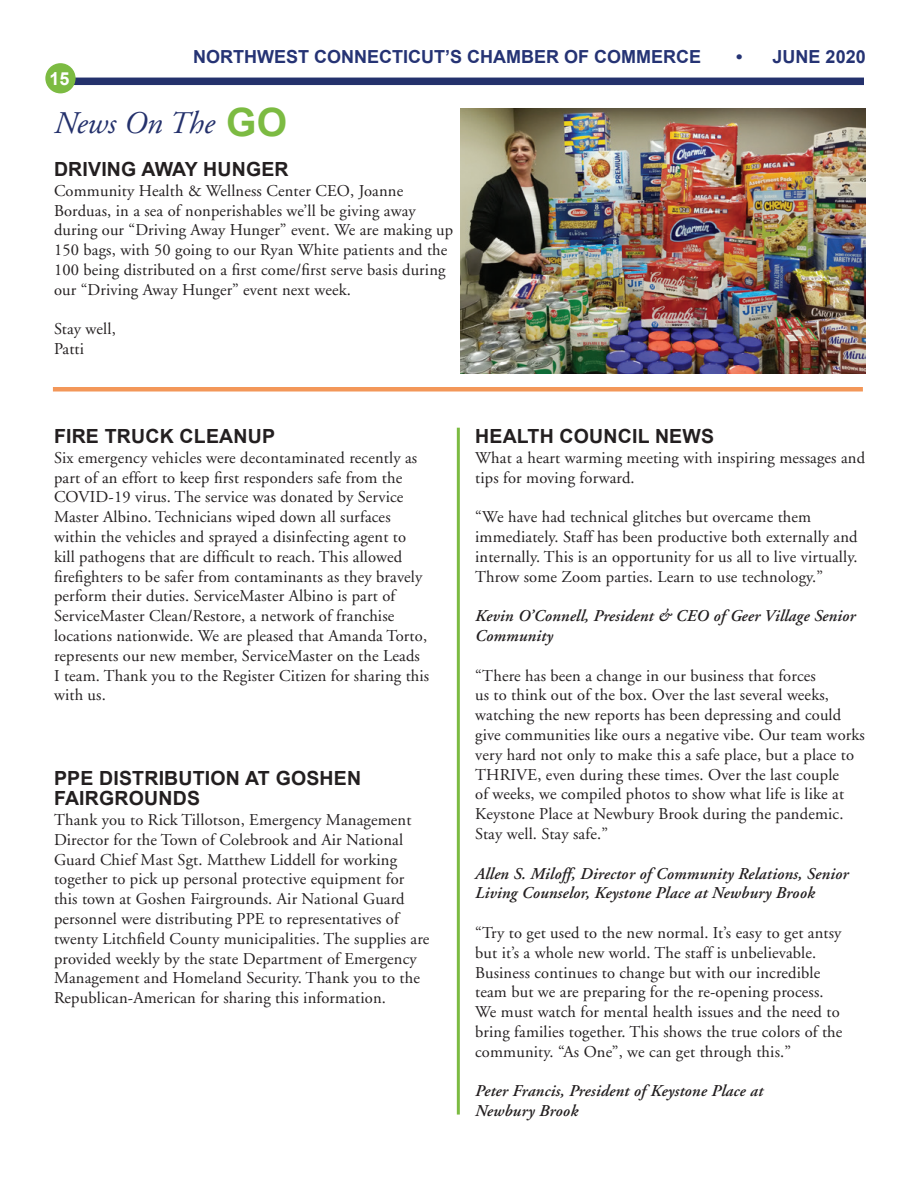
<style>
.page{position:relative;width:918px;height:1188px;background:#fff}
.page>*{position:absolute;margin:0;border:0;box-sizing:border-box;transform-origin:0 0}
.t1{font:italic 31.5px "Adobe Garamond";color:#24316c}
.t2{font:700 19.5px/19.8px "Arial";letter-spacing:.01em;color:#231f20}
.t3{font:700 18px "Arial";color:#253374}
.t4{font:700 18px "Arial";color:#fff}
.t5{font:16.5px/19.8px "Adobe Garamond";letter-spacing:.01em;color:#231f20}
.t6{font:italic 600 16.5px/19.8px "Adobe Garamond";letter-spacing:.01em;color:#231f20}
.s1{font-family:"Arial";font-weight:700;font-style:normal;font-size:39px;color:#7cbb42}
</style>
<div class="page">
<div style="left:66px;top:78px;width:798px;height:7px;background:#24316c"></div>
<div style="left:45px;top:63px;width:31px;height:30px;background:#7cbb42;border-radius:50%"></div>
<img style="left:461px;top:108px;width:404px;height:266px">
<div style="left:53px;top:387px;width:810px;height:5px;background:#f39759"></div>
<hr style="left:457px;top:428px;width:3px;height:687px;background:#7cbb42">
<p class="t3" style="left:193px;top:45px;width:509px">NORTHWEST CONNECTICUT’S CHAMBER OF COMMERCE</p>
<p class="t3" style="left:736px;top:45px;width:131px">• JUNE 2020</p>
<p class="t4" style="left:50px;top:67px;width:22px">15</p>
<h1 class="t1" style="left:54px;top:107px;width:235px">News On The <span class="s1">GO</span></h1>
<p class="t2" style="left:54px;top:160px;width:236px">DRIVING AWAY HUNGER</p>
<p class="t5" style="left:54px;top:181px;width:401px">Community Health &amp; Wellness Center CEO, Joanne Borduas, in a sea of nonperishables we’ll be giving away during our “Driving Away Hunger” event. We are making up 150 bags, with 50 going to our Ryan White patients and the 100 being distributed on a first come/first serve basis during our “Driving Away Hunger” event next week.</p>
<p class="t5" style="left:54px;top:320px;width:63px">Stay well,<br>Patti</p>
<p class="t2" style="left:54px;top:427px;width:223px">FIRE TRUCK CLEANUP</p>
<p class="t5" style="left:54px;top:448px;width:377px">Six emergency vehicles were decontaminated recently as part of an effort to keep first responders safe from the COVID-19 virus. The service was donated by Service Master Albino. Technicians wiped down all surfaces within the vehicles and sprayed a disinfecting agent to kill pathogens that are difficult to reach. This allowed firefighters to be safer from contaminants as they bravely perform their duties. ServiceMaster Albino is part of ServiceMaster Clean/Restore, a network of franchise locations nationwide. We are pleased that Amanda Torto, represents our new member, ServiceMaster on the Leads I team. Thank you to the Register Citizen for sharing this with us.</p>
<p class="t2" style="left:54px;top:769px;width:309px">PPE DISTRIBUTION AT GOSHEN<br>FAIRGROUNDS</p>
<p class="t5" style="left:54px;top:810px;width:377px">Thank you to Rick Tillotson, Emergency Management Director for the Town of Colebrook and Air National Guard Chief Mast Sgt. Matthew Liddell for working together to pick up personal protective equipment for this town at Goshen Fairgrounds. Air National Guard personnel were distributing PPE to representatives of twenty Litchfield County municipalities. The supplies are provided weekly by the state Department of Emergency Management and Homeland Security. Thank you to the Republican-American for sharing this information.</p>
<p class="t2" style="left:475px;top:427px;width:240px">HEALTH COUNCIL NEWS</p>
<p class="t5" style="left:475px;top:448px;width:391px">What a heart warming meeting with inspiring messages and tips for moving forward.</p>
<p class="t5" style="left:475px;top:507px;width:384px">“We have had technical glitches but overcame them immediately. Staff has been productive both externally and internally. This is an opportunity for us all to live virtually.<br>Throw some Zoom parties. Learn to use technology.”</p>
<p class="t6" style="left:475px;top:606px;width:382px">Kevin O’Connell, President &amp; CEO of Geer Village Senior<br>Community</p>
<p class="t5" style="left:475px;top:666px;width:391px">“There has been a change in our business that forces<br>us to think out of the box. Over the last several weeks, watching the new reports has been depressing and could give communities like ours a negative vibe. Our team works very hard not only to make this a safe place, but a place to THRIVE, even during these times. Over the last couple<br>of weeks, we compiled photos to show what life is like at Keystone Place at Newbury Brook during the pandemic.<br>Stay well. Stay safe.”</p>
<p class="t6" style="left:475px;top:864px;width:375px">Allen S. Miloff, Director of Community Relations, Senior<br>Living Counselor, Keystone Place at Newbury Brook</p>
<p class="t5" style="left:475px;top:923px;width:369px">“Try to get used to the new normal. It’s easy to get antsy but it’s a whole new world. The staff is unbelievable.<br>Business continues to change but with our incredible team but we are preparing for the re-opening process.<br>We must watch for mental health issues and the need to bring families together. This shows the true colors of the community. “As One”, we can get through this.”</p>
<p class="t6" style="left:475px;top:1082px;width:289px">Peter Francis, President of Keystone Place at<br>Newbury Brook</p>
</div>
